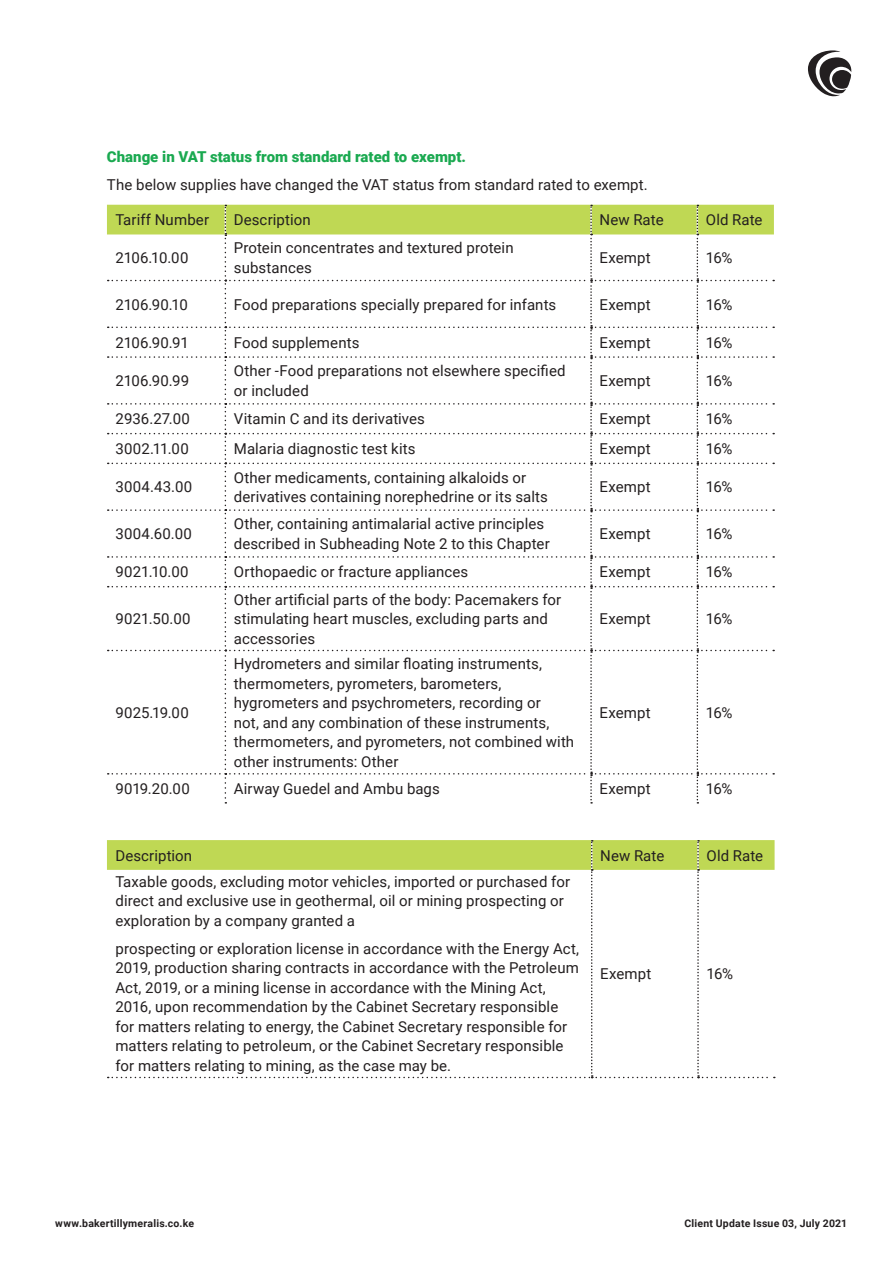
<style>
.page{position:relative;width:893px;height:1263px;background:#fff}
.page>*{position:absolute;margin:0;border:0;box-sizing:border-box;transform-origin:0 0}
.t1{font:15px/19.5px "Roboto";letter-spacing:.005em;color:#231f20}
.t2{font:900 15px "Roboto";color:#1aa950}
.t3{font:700 10.5px "Roboto";letter-spacing:.02em;color:#231f20}
</style>
<div class="page">
<svg style="left:808px;top:50px;width:43px;height:46px"></svg>
<svg style="left:107px;top:205px;width:667px;height:598px"></svg>
<svg style="left:107px;top:840px;width:668px;height:238px"></svg>
<p class="t2" style="left:107px;top:146px;width:361px">Change in VAT status from standard rated to exempt.</p>
<p class="t1" style="left:107px;top:175px;width:542px">The below supplies have changed the VAT status from standard rated to exempt.</p>
<p class="t1" style="left:115px;top:210px;width:95px">Tariff Number</p>
<p class="t1" style="left:234px;top:210px;width:78px">Description</p>
<p class="t1" style="left:600px;top:210px;width:66px">New Rate</p>
<p class="t1" style="left:706px;top:210px;width:58px">Old Rate</p>
<p class="t1" style="left:115px;top:247px;width:75px">2106.10.00</p>
<p class="t1" style="left:234px;top:237px;width:281px">Protein concentrates and textured protein substances</p>
<p class="t1" style="left:600px;top:247px;width:53px">Exempt</p>
<p class="t1" style="left:706px;top:247px;width:28px">16%</p>
<p class="t1" style="left:115px;top:294px;width:74px">2106.90.10</p>
<p class="t1" style="left:234px;top:294px;width:324px">Food preparations specially prepared for infants</p>
<p class="t1" style="left:600px;top:294px;width:53px">Exempt</p>
<p class="t1" style="left:706px;top:294px;width:28px">16%</p>
<p class="t1" style="left:115px;top:332px;width:75px">2106.90.91</p>
<p class="t1" style="left:234px;top:332px;width:127px">Food supplements</p>
<p class="t1" style="left:600px;top:332px;width:53px">Exempt</p>
<p class="t1" style="left:706px;top:332px;width:28px">16%</p>
<p class="t1" style="left:115px;top:370px;width:75px">2106.90.99</p>
<p class="t1" style="left:234px;top:361px;width:333px">Other -Food preparations not elsewhere specified or included</p>
<p class="t1" style="left:600px;top:370px;width:53px">Exempt</p>
<p class="t1" style="left:706px;top:370px;width:28px">16%</p>
<p class="t1" style="left:115px;top:409px;width:76px">2936.27.00</p>
<p class="t1" style="left:234px;top:409px;width:192px">Vitamin C and its derivatives</p>
<p class="t1" style="left:600px;top:409px;width:53px">Exempt</p>
<p class="t1" style="left:706px;top:409px;width:28px">16%</p>
<p class="t1" style="left:115px;top:438px;width:75px">3002.11.00</p>
<p class="t1" style="left:234px;top:438px;width:183px">Malaria diagnostic test kits</p>
<p class="t1" style="left:600px;top:438px;width:53px">Exempt</p>
<p class="t1" style="left:706px;top:438px;width:28px">16%</p>
<p class="t1" style="left:115px;top:477px;width:78px">3004.43.00</p>
<p class="t1" style="left:234px;top:467px;width:316px">Other medicaments, containing alkaloids or derivatives containing norephedrine or its salts</p>
<p class="t1" style="left:600px;top:477px;width:53px">Exempt</p>
<p class="t1" style="left:706px;top:477px;width:28px">16%</p>
<p class="t1" style="left:115px;top:523px;width:78px">3004.60.00</p>
<p class="t1" style="left:234px;top:514px;width:317px">Other, containing antimalarial active principles described in Subheading Note 2 to this Chapter</p>
<p class="t1" style="left:600px;top:523px;width:53px">Exempt</p>
<p class="t1" style="left:706px;top:523px;width:28px">16%</p>
<p class="t1" style="left:115px;top:562px;width:75px">9021.10.00</p>
<p class="t1" style="left:234px;top:562px;width:236px">Orthopaedic or fracture appliances</p>
<p class="t1" style="left:600px;top:562px;width:53px">Exempt</p>
<p class="t1" style="left:706px;top:562px;width:28px">16%</p>
<p class="t1" style="left:115px;top:608px;width:77px">9021.50.00</p>
<p class="t1" style="left:234px;top:589px;width:329px">Other artificial parts of the body: Pacemakers for stimulating heart muscles, excluding parts and accessories</p>
<p class="t1" style="left:600px;top:608px;width:53px">Exempt</p>
<p class="t1" style="left:706px;top:608px;width:28px">16%</p>
<p class="t1" style="left:115px;top:702px;width:75px">9025.19.00</p>
<p class="t1" style="left:234px;top:653px;width:342px">Hydrometers and similar floating instruments, thermometers, pyrometers, barometers, hygrometers and psychrometers, recording or<br>not, and any combination of these instruments, thermometers, and pyrometers, not combined with other instruments: Other</p>
<p class="t1" style="left:600px;top:702px;width:53px">Exempt</p>
<p class="t1" style="left:706px;top:702px;width:28px">16%</p>
<p class="t1" style="left:115px;top:779px;width:76px">9019.20.00</p>
<p class="t1" style="left:234px;top:779px;width:207px">Airway Guedel and Ambu bags</p>
<p class="t1" style="left:600px;top:779px;width:53px">Exempt</p>
<p class="t1" style="left:706px;top:779px;width:28px">16%</p>
<p class="t1" style="left:115px;top:845px;width:78px">Description</p>
<p class="t1" style="left:600px;top:845px;width:66px">New Rate</p>
<p class="t1" style="left:706px;top:845px;width:58px">Old Rate</p>
<p class="t1" style="left:115px;top:871px;width:456px">Taxable goods, excluding motor vehicles, imported or purchased for direct and exclusive use in geothermal, oil or mining prospecting or exploration by a company granted a</p>
<p class="t1" style="left:115px;top:938px;width:465px">prospecting or exploration license in accordance with the Energy Act, 2019, production sharing contracts in accordance with the Petroleum Act, 2019, or a mining license in accordance with the Mining Act, 2016, upon recommendation by the Cabinet Secretary responsible for matters relating to energy, the Cabinet Secretary responsible for matters relating to petroleum, or the Cabinet Secretary responsible for matters relating to mining, as the case may be.</p>
<p class="t1" style="left:600px;top:963px;width:53px">Exempt</p>
<p class="t1" style="left:706px;top:963px;width:28px">16%</p>
<p class="t3" style="left:55px;top:1216px;width:140px">www.bakertillymeralis.co.ke</p>
<p class="t3" style="left:684px;top:1216px;width:164px">Client Update Issue 03, July 2021</p>
</div>
